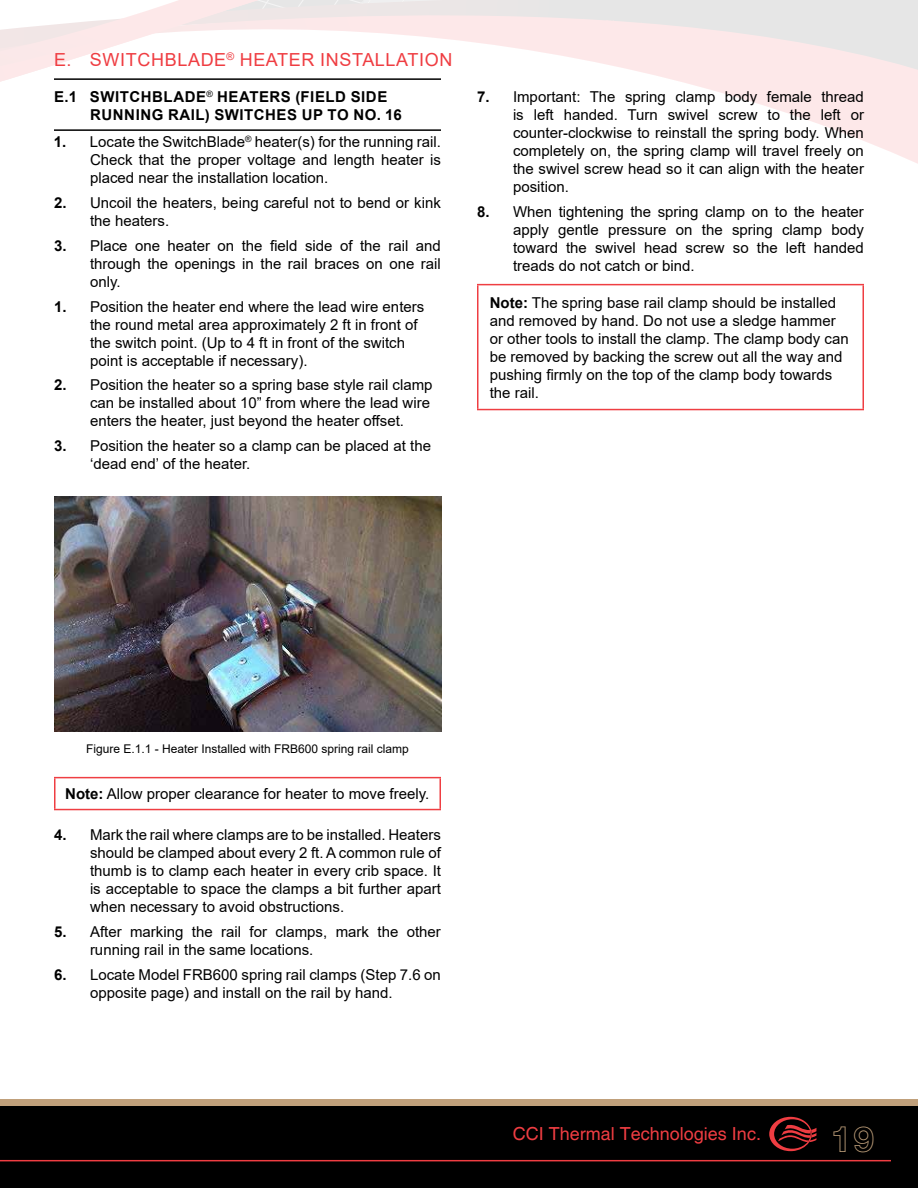
<style>
.page{position:relative;width:918px;height:1188px;background:#fff}
.page>*{position:absolute;margin:0;border:0;box-sizing:border-box;transform-origin:0 0}
.t1{font:36px "Helvetica Neue Bold Outline";color:#c0a07b}
.t2{font:18px "Arial";letter-spacing:.035em;color:#ef3d42}
.t3{font:18px "Helvetica";color:#ef3d42}
.t4{font:15px/18px "Arial";color:#000}
.t5{font:700 15px/18px "Arial";letter-spacing:.035em;color:#000}
.t6{font:12px "Arial";color:#000}
.s1{font-weight:700}
</style>
<div class="page">
<div style="left:0;top:1099px;width:918px;height:89px;background:#c0a07b"></div>
<div style="left:0;top:1107px;width:918px;height:81px;background:#000"></div>
<hr style="left:0;top:1160px;width:891px;height:1px;background:#ef3d42">
<svg style="left:769px;top:1117px;width:47px;height:34px"></svg>
<svg style="left:343px;top:0;width:575px;height:164px"></svg>
<svg style="left:0;top:0;width:342px;height:82px"></svg>
<img style="left:531px;top:0;width:170px;height:2px">
<img style="left:590px;top:2px;width:58px;height:51px">
<hr style="left:54px;top:78px;width:387px;height:2px;background:#000">
<hr style="left:54px;top:129px;width:387px;height:2px;background:#000">
<img style="left:54px;top:497px;width:387px;height:235px">
<hr style="left:54px;top:777px;width:387px;height:1px;background:#ef3e42">
<hr style="left:54px;top:778px;width:2px;height:31px;background:#ef3e42">
<hr style="left:440px;top:778px;width:1px;height:31px;background:#ef3e42">
<hr style="left:54px;top:809px;width:387px;height:1px;background:#ef3e42">
<hr style="left:477px;top:284px;width:387px;height:1px;background:#ef3e42">
<hr style="left:477px;top:285px;width:1px;height:124px;background:#ef3e42">
<hr style="left:862px;top:285px;width:2px;height:124px;background:#ef3e42">
<hr style="left:477px;top:409px;width:387px;height:1px;background:#ef3e42">
<p class="t2" style="left:54px;top:48px;width:400px">E. SWITCHBLADE<sup>®</sup> HEATER INSTALLATION</p>
<p class="t5" style="left:90px;top:88px;width:313px;text-indent:-36px">E.1 SWITCHBLADE<sup>®</sup> HEATERS (FIELD SIDE<br>RUNNING RAIL) SWITCHES UP TO NO. 16</p>
<p class="t4" style="left:90px;top:133px;width:352px;text-align:justify;text-indent:-36px"><span class="s1">1.</span> Locate the SwitchBlade<sup>®</sup> heater(s) for the running rail.<br>Check that the proper voltage and length heater is placed near the installation location.</p>
<p class="t4" style="left:90px;top:194px;width:352px;text-indent:-36px"><span class="s1">2.</span> Uncoil the heaters, being careful not to bend or kink the heaters.</p>
<p class="t4" style="left:90px;top:237px;width:352px;text-align:justify;text-indent:-36px"><span class="s1">3.</span> Place one heater on the field side of the rail and through the openings in the rail braces on one rail only.</p>
<p class="t4" style="left:90px;top:297px;width:336px;text-indent:-36px"><span class="s1">1.</span> Position the heater end where the lead wire enters the round metal area approximately 2 ft in front of the switch point. (Up to 4 ft in front of the switch point is acceptable if necessary).</p>
<p class="t4" style="left:90px;top:376px;width:344px;text-indent:-36px"><span class="s1">2.</span> Position the heater so a spring base style rail clamp can be installed about 10” from where the lead wire enters the heater, just beyond the heater offset.</p>
<p class="t4" style="left:90px;top:437px;width:343px;text-indent:-36px"><span class="s1">3.</span> Position the heater so a clamp can be placed at the ‘dead end’ of the heater.</p>
<p class="t4" style="left:513px;top:88px;width:353px;text-align:justify;text-indent:-36px"><span class="s1">7.</span> Important: The spring clamp body female thread is left handed. Turn swivel screw to the left or counter-clockwise to reinstall the spring body. When completely on, the spring clamp will travel freely on the swivel screw head so it can align with the heater position.</p>
<p class="t4" style="left:513px;top:203px;width:352px;text-align:justify;text-indent:-36px"><span class="s1">8.</span> When tightening the spring clamp on to the heater apply gentle pressure on the spring clamp body toward the swivel head screw so the left handed treads do not catch or bind.</p>
<p class="t4" style="left:490px;top:293px;width:361px"><span class="s1">Note:</span> The spring base rail clamp should be installed and removed by hand. Do not use a sledge hammer or other tools to install the clamp. The clamp body can be removed by backing the screw out all the way and pushing firmly on the top of the clamp body towards the rail.</p>
<p class="t6" style="left:86px;top:740px;width:324px">Figure E.1.1 - Heater Installed with FRB600 spring rail clamp</p>
<p class="t4" style="left:65px;top:785px;width:366px"><span class="s1">Note:</span> Allow proper clearance for heater to move freely.</p>
<p class="t4" style="left:90px;top:826px;width:353px;text-align:justify;text-indent:-36px"><span class="s1">4.</span> Mark the rail where clamps are to be installed. Heaters should be clamped about every 2 ft. A common rule of thumb is to clamp each heater in every crib space. It is acceptable to space the clamps a bit further apart when necessary to avoid obstructions.</p>
<p class="t4" style="left:90px;top:923px;width:352px;text-indent:-36px"><span class="s1">5.</span> After marking the rail for clamps, mark the other running rail in the same locations.</p>
<p class="t4" style="left:90px;top:965px;width:352px;text-indent:-36px"><span class="s1">6.</span> Locate Model FRB600 spring rail clamps (Step 7.6 on opposite page) and install on the rail by hand.</p>
<p class="t3" style="left:513px;top:1123px;width:250px">CCI Thermal Technologies Inc.</p>
<h1 class="t1" style="left:830px;top:1117px;width:47px">19</h1>
</div>
